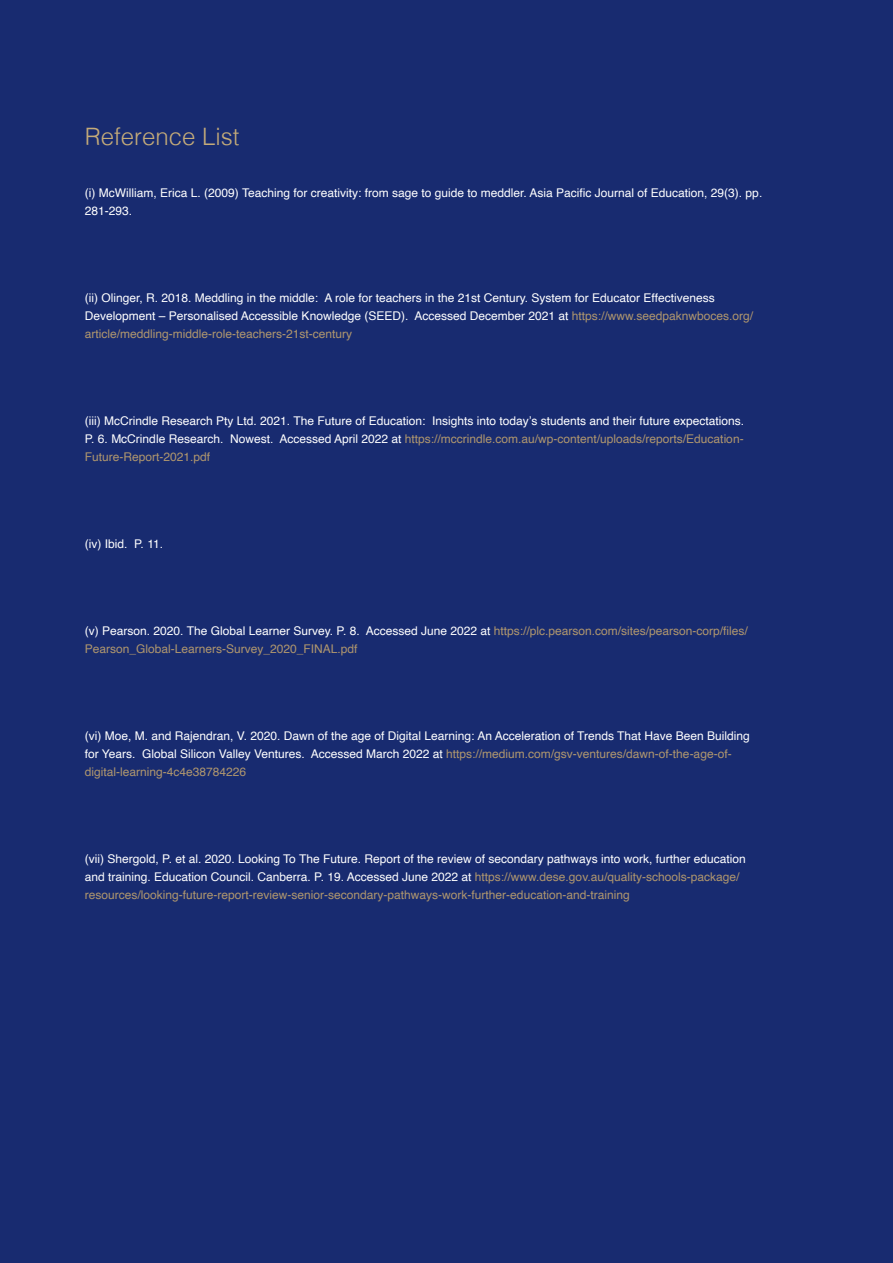
<style>
.page{position:relative;width:893px;height:1263px;background:#182b70}
.page>*{position:absolute;margin:0;border:0;box-sizing:border-box;transform-origin:0 0}
.t1{font:300 24px "Helvetica";color:#c4ab79}
.t2{font:12px/18px "Helvetica";color:#fff}
.t3{font:12px/18px "Helvetica";color:#af966e}
.s1{color:#af966e}
.s2{color:#fff}
</style>
<div class="page">
<h1 class="t1" style="left:85px;top:116px;width:156px">Reference List</h1>
<p class="t2" style="left:85px;top:184px;width:679px">(i) McWilliam, Erica L. (2009) Teaching for creativity: from sage to guide to meddler. Asia Pacific Journal of Education, 29(3). pp.<br>281-293.</p>
<p class="t2" style="left:85px;top:289px;width:670px">(ii) Olinger, R. 2018. Meddling in the middle: A role for teachers in the 21st Century. System for Educator Effectiveness<br>Development – Personalised Accessible Knowledge (SEED). Accessed December 2021 at <span class="s1">https://www.seedpaknwboces.org/ article/meddling-middle-role-teachers-21st-century</span></p>
<p class="t2" style="left:85px;top:412px;width:661px;text-align:justify">(iii) McCrindle Research Pty Ltd. 2021. The Future of Education: Insights into today’s students and their future expectations.<br>P. 6. McCrindle Research. Nowest. Accessed April 2022 at <span class="s1">https://mccrindle.com.au/wp-content/uploads/reports/Education-Future-Report-2021.pdf</span></p>
<p class="t2" style="left:85px;top:535px;width:80px">(iv) Ibid. P. 11.</p>
<p class="t3" style="left:85px;top:622px;width:665px"><span class="s2">(v) Pearson. 2020. The Global Learner Survey. P. 8. Accessed June 2022 at</span> https://plc.pearson.com/sites/pearson-corp/files/<br>Pearson_Global-Learners-Survey_2020_FINAL.pdf</p>
<p class="t2" style="left:85px;top:727px;width:667px">(vi) Moe, M. and Rajendran, V. 2020. Dawn of the age of Digital Learning: An Acceleration of Trends That Have Been Building for Years. Global Silicon Valley Ventures. Accessed March 2022 at <span class="s1">https://medium.com/gsv-ventures/dawn-of-the-age-of&shy;digital-learning-4c4e38784226</span></p>
<p class="t2" style="left:85px;top:850px;width:663px">(vii) Shergold, P. et al. 2020. Looking To The Future. Report of the review of secondary pathways into work, further education and training. Education Council. Canberra. P. 19. Accessed June 2022 at <span class="s1">https://www.dese.gov.au/quality-schools-package/ resources/looking-future-report-review-senior-secondary-pathways-work-further-education-and-training</span></p>
</div>
